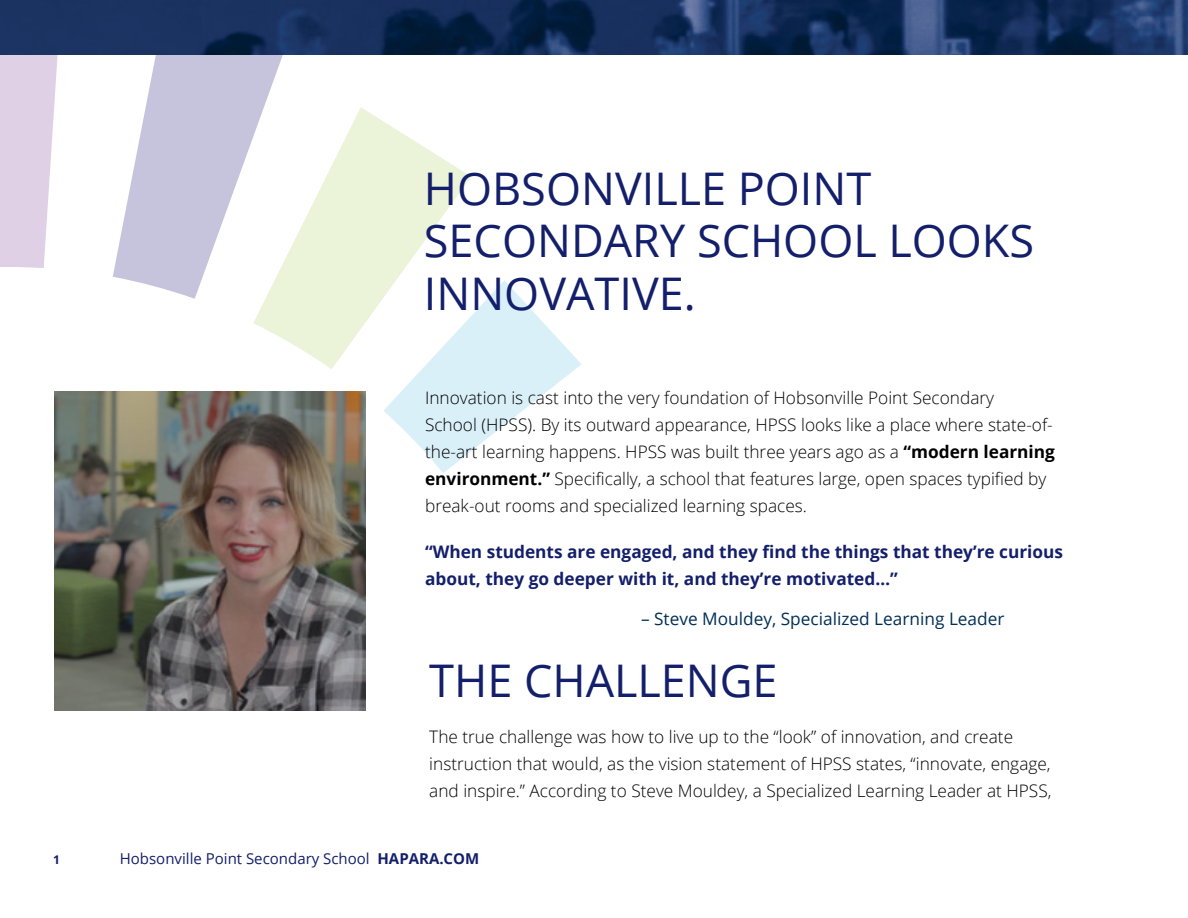
<style>
.page{position:relative;width:1188px;height:918px;background:#fff}
.page>*{position:absolute;margin:0;border:0;box-sizing:border-box;transform-origin:0 0}
.t1{font:45px/52.5px "Open Sans";color:#131f6b}
.t2{font:300 17.25px/27px "Open Sans";color:#000}
.t3{font:700 17.25px/27px "Open Sans";color:#131f6b}
.t4{font:17.25px "Open Sans";color:#002f56}
.t5{font:15px "Open Sans";color:#131f6b}
.t6{font:700 12px "Open Sans";color:#131f6b}
.s1{font-weight:700}
</style>
<div class="page">
<svg style="left:113px;top:55px;width:170px;height:244px;fill:#c6c4dd"></svg>
<svg style="left:253px;top:107px;width:218px;height:262px;fill:#ebf3d8"></svg>
<svg style="left:383px;top:280px;width:199px;height:193px"></svg>
<svg style="left:0;top:55px;width:58px;height:213px;background:#e3d6e9"></svg>
<img style="left:0;top:0;width:1188px;height:55px">
<img style="left:54px;top:392px;width:312px;height:318px">
<h1 class="t1" style="left:424px;top:161px;width:612px">HOBSONVILLE POINT<br>SECONDARY SCHOOL LOOKS<br>INNOVATIVE.</h1>
<p class="t2" style="left:425px;top:384px;width:631px">Innovation is cast into the very foundation of Hobsonville Point Secondary<br>School (HPSS). By its outward appearance, HPSS looks like a place where state-of&shy;the-art learning happens. HPSS was built three years ago as a <span class="s1">“modern learning environment.”</span> Specifically, a school that features large, open spaces typified by break-out rooms and specialized learning spaces.</p>
<p class="t3" style="left:425px;top:538px;width:640px">“When students are engaged, and they find the things that they’re curious about, they go deeper with it, and they’re motivated…”</p>
<p class="t4" style="left:641px;top:607px;width:365px">– Steve Mouldey, Specialized Learning Leader</p>
<h1 class="t1" style="left:429px;top:653px;width:350px">THE CHALLENGE</h1>
<p class="t2" style="left:429px;top:723px;width:624px">The true challenge was how to live up to the “look” of innovation, and create instruction that would, as the vision statement of HPSS states, “innovate, engage, and inspire.” According to Steve Mouldey, a Specialized Learning Leader at HPSS,</p>
<p class="t6" style="left:53px;top:851px;width:8px">1</p>
<p class="t5" style="left:120px;top:848px;width:361px">Hobsonville Point Secondary School <span class="s1">HAPARA.COM</span></p>
</div>
